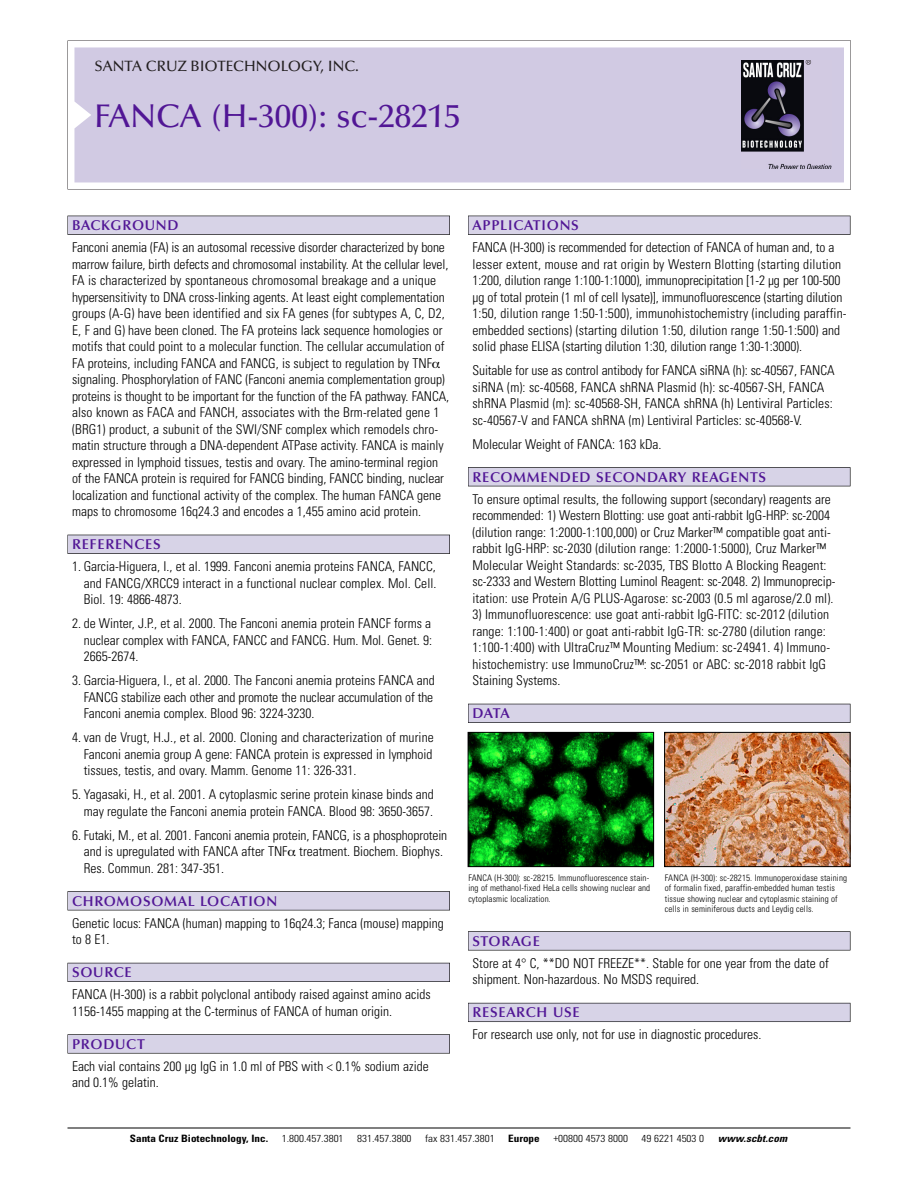
<style>
.page{position:relative;width:918px;height:1188px;background:#fff}
.page>*{position:absolute;margin:0;border:0;box-sizing:border-box;transform-origin:0 0}
.t1{font:500 33px "Optima";color:#511695}
.t2{font:500 15px "Optima";color:#231f20}
.t3{font:600 14.25px "Optima";letter-spacing:.05em;color:#511695}
.t4{font:300 condensed 13.5px/16.5px "Univers";color:#000}
.t5{font:300 condensed 10.2px "Univers";color:#000;scale:1.1 1}
.t6{font:700 condensed 10.2px "Univers";color:#000;scale:1.1 1}
.t7{font:italic 700 condensed 10.2px "Univers";letter-spacing:.005em;color:#000;scale:1.1 1}
.t8{font:300 condensed 9px/10.5px "Univers";letter-spacing:.015em;color:#000;text-align:justify}
</style>
<div class="page">
<svg style="left:68px;top:40px;width:783px;height:149px"></svg>
<div style="left:74px;top:47px;width:770px;height:135px;background:#d1cae3"></div>
<img style="left:741px;top:60px;width:90px;height:108px">
<div style="left:68px;top:216px;width:382px;height:19px;background:#525155"></div>
<div style="left:68px;top:216px;width:381px;height:18px;background:#d7d3e7"></div>
<div style="left:68px;top:535px;width:382px;height:19px;background:#515055"></div>
<div style="left:68px;top:535px;width:381px;height:18px;background:#d7d3e7"></div>
<div style="left:68px;top:891px;width:382px;height:19px;background:#545357"></div>
<div style="left:68px;top:892px;width:381px;height:18px;background:#d7d3e7"></div>
<div style="left:68px;top:963px;width:382px;height:19px;background:#54535a"></div>
<div style="left:68px;top:963px;width:381px;height:18px;background:#d7d3e7"></div>
<svg style="left:68px;top:1034px;width:382px;height:20px"></svg>
<div style="left:68px;top:1035px;width:381px;height:18px;background:#d7d3e7"></div>
<div style="left:468px;top:216px;width:382px;height:19px;background:#525155"></div>
<div style="left:468px;top:216px;width:382px;height:18px;background:#d7d3e7"></div>
<div style="left:468px;top:467px;width:382px;height:19px;background:#525155"></div>
<div style="left:468px;top:468px;width:382px;height:18px;background:#d7d3e7"></div>
<div style="left:468px;top:704px;width:382px;height:19px;background:#525158"></div>
<div style="left:468px;top:704px;width:382px;height:18px;background:#d7d3e7"></div>
<div style="left:468px;top:931px;width:382px;height:19px;background:#575759"></div>
<div style="left:468px;top:932px;width:382px;height:18px;background:#d7d3e7"></div>
<div style="left:468px;top:1003px;width:382px;height:19px;background:#5b5a62"></div>
<div style="left:468px;top:1003px;width:382px;height:18px;background:#d7d3e7"></div>
<hr style="left:68px;top:1128px;width:782px;height:1px;background:#000">
<img style="left:470px;top:734px;width:182px;height:131px">
<div style="left:468px;top:732px;width:186px;height:135px;border:1px solid #000"></div>
<img style="left:666px;top:734px;width:182px;height:131px">
<div style="left:664px;top:732px;width:186px;height:135px;border:1px solid #000"></div>
<p class="t2" style="left:94px;top:61px;width:266px">SANTA CRUZ BIOTECHNOLOGY, INC.</p>
<h1 class="t1" style="left:94px;top:103px;width:368px">FANCA (H-300): sc-28215</h1>
<p class="t3" style="left:72px;top:219px;width:108px">BACKGROUND</p>
<p class="t4" style="left:72px;top:240px;width:379px">Fanconi anemia (FA) is an autosomal recessive disorder characterized by bone marrow failure, birth defects and chromosomal instability. At the cellular level, FA is characterized by spontaneous chromosomal breakage and a unique hypersensitivity to DNA cross-linking agents. At least eight complementation groups (A-G) have been identified and six FA genes (for subtypes A, C, D2, E, F and G) have been cloned. The FA proteins lack sequence homologies or motifs that could point to a molecular function. The cellular accumulation of FA proteins, including FANCA and FANCG, is subject to regulation by TNF signaling. Phosphorylation of FANC (Fanconi anemia complementation group) proteins is thought to be important for the function of the FA pathway. FANCA, also known as FACA and FANCH, associates with the Brm-related gene 1 (BRG1) product, a subunit of the SWI/SNF complex which remodels chro&shy;matin structure through a DNA-dependent ATPase activity. FANCA is mainly expressed in lymphoid tissues, testis and ovary. The amino-terminal region of the FANCA protein is required for FANCG binding, FANCC binding, nuclear localization and functional activity of the complex. The human FANCA gene maps to chromosome 16q24.3 and encodes a 1,455 amino acid protein.</p>
<p class="t3" style="left:72px;top:539px;width:90px">REFERENCES</p>
<p class="t4" style="left:84px;top:559px;width:354px;text-align:justify;text-indent:-12px">1. Garcia-Higuera, I., et al. 1999. Fanconi anemia proteins FANCA, FANCC, and FANCG/XRCC9 interact in a functional nuclear complex. Mol. Cell.<br>Biol. 19: 4866-4873.</p>
<p class="t4" style="left:84px;top:616px;width:350px;text-align:justify;text-indent:-12px">2. de Winter, J.P., et al. 2000. The Fanconi anemia protein FANCF forms a nuclear complex with FANCA, FANCC and FANCG. Hum. Mol. Genet. 9:<br>2665-2674.</p>
<p class="t4" style="left:84px;top:673px;width:353px;text-align:justify;text-indent:-12px">3. Garcia-Higuera, I., et al. 2000. The Fanconi anemia proteins FANCA and FANCG stabilize each other and promote the nuclear accumulation of the Fanconi anemia complex. Blood 96: 3224-3230.</p>
<p class="t4" style="left:84px;top:730px;width:352px;text-align:justify;text-indent:-12px">4. van de Vrugt, H.J., et al. 2000. Cloning and characterization of murine Fanconi anemia group A gene: FANCA protein is expressed in lymphoid tissues, testis, and ovary. Mamm. Genome 11: 326-331.</p>
<p class="t4" style="left:72px;top:787px;width:363px;text-align:right">5. Yagasaki, H., et al. 2001. A cytoplasmic serine protein kinase binds and may regulate the Fanconi anemia protein FANCA. Blood 98: 3650-3657.</p>
<p class="t4" style="left:84px;top:828px;width:365px;text-indent:-12px">6. Futaki, M., et al. 2001. Fanconi anemia protein, FANCG, is a phosphoprotein and is upregulated with FANCA after TNF treatment. Biochem. Biophys.<br>Res. Commun. 281: 347-351.</p>
<p class="t3" style="left:72px;top:895px;width:207px">CHROMOSOMAL LOCATION</p>
<p class="t4" style="left:72px;top:916px;width:373px">Genetic locus: FANCA (human) mapping to 16q24.3; Fanca (mouse) mapping to 8 E1.</p>
<p class="t3" style="left:72px;top:967px;width:61px">SOURCE</p>
<p class="t4" style="left:72px;top:987px;width:360px">FANCA (H-300) is a rabbit polyclonal antibody raised against amino acids<br>1156-1455 mapping at the C-terminus of FANCA of human origin.</p>
<p class="t3" style="left:72px;top:1038px;width:74px">PRODUCT</p>
<p class="t4" style="left:72px;top:1059px;width:358px">Each vial contains 200 µg IgG in 1.0 ml of PBS with &lt; 0.1% sodium azide and 0.1% gelatin.</p>
<p class="t3" style="left:473px;top:219px;width:108px">APPLICATIONS</p>
<p class="t4" style="left:473px;top:240px;width:376px">FANCA (H-300) is recommended for detection of FANCA of human and, to a lesser extent, mouse and rat origin by Western Blotting (starting dilution 1:200, dilution range 1:100-1:1000), immunoprecipitation [1-2 µg per 100-500 µg of total protein (1 ml of cell lysate)], immunofluorescence (starting dilution 1:50, dilution range 1:50-1:500), immunohistochemistry (including paraffin&shy;embedded sections) (starting dilution 1:50, dilution range 1:50-1:500) and solid phase ELISA (starting dilution 1:30, dilution range 1:30-1:3000).</p>
<p class="t4" style="left:473px;top:363px;width:364px">Suitable for use as control antibody for FANCA siRNA (h): sc-40567, FANCA siRNA (m): sc-40568, FANCA shRNA Plasmid (h): sc-40567-SH, FANCA shRNA Plasmid (m): sc-40568-SH, FANCA shRNA (h) Lentiviral Particles: sc-40567-V and FANCA shRNA (m) Lentiviral Particles: sc-40568-V.</p>
<p class="t4" style="left:473px;top:437px;width:191px">Molecular Weight of FANCA: 163 kDa.</p>
<p class="t3" style="left:473px;top:471px;width:295px">RECOMMENDED SECONDARY REAGENTS</p>
<p class="t4" style="left:473px;top:492px;width:364px">To ensure optimal results, the following support (secondary) reagents are recommended: 1) Western Blotting: use goat anti-rabbit IgG-HRP: sc-2004 (dilution range: 1:2000-1:100,000) or Cruz Marker™ compatible goat anti&shy;rabbit IgG-HRP: sc-2030 (dilution range: 1:2000-1:5000), Cruz Marker™ Molecular Weight Standards: sc-2035, TBS Blotto A Blocking Reagent: sc-2333 and Western Blotting Luminol Reagent: sc-2048. 2) Immunoprecip&shy;itation: use Protein A/G PLUS-Agarose: sc-2003 (0.5 ml agarose/2.0 ml).</p>
<p class="t4" style="left:473px;top:607px;width:359px">3) Immunofluorescence: use goat anti-rabbit IgG-FITC: sc-2012 (dilution range: 1:100-1:400) or goat anti-rabbit IgG-TR: sc-2780 (dilution range:<br>1:100-1:400) with UltraCruz™ Mounting Medium: sc-24941. 4) Immuno&shy;histochemistry: use ImmunoCruz™: sc-2051 or ABC: sc-2018 rabbit IgG Staining Systems.</p>
<p class="t3" style="left:473px;top:708px;width:39px">DATA</p>
<p class="t8" style="left:468px;top:873px;width:183px">FANCA (H-300): sc-28215. Immunofluorescence stain&shy;ing of methanol-fixed HeLa cells showing nuclear and cytoplasmic localization.</p>
<p class="t8" style="left:665px;top:873px;width:184px;text-align:left">FANCA (H-300): sc-28215. Immunoperoxidase staining of formalin fixed, paraffin-embedded human testis tissue showing nuclear and cytoplasmic staining of cells in seminiferous ducts and Leydig cells.</p>
<p class="t3" style="left:473px;top:935px;width:69px">STORAGE</p>
<p class="t4" style="left:473px;top:956px;width:358px">Store at 4° C, **DO NOT FREEZE**. Stable for one year from the date of shipment. Non-hazardous. No MSDS required.</p>
<p class="t3" style="left:473px;top:1007px;width:109px">RESEARCH USE</p>
<p class="t4" style="left:473px;top:1027px;width:290px">For research use only, not for use in diagnostic procedures.</p>
<p class="t6" style="left:130px;top:1135px;width:127px">Santa Cruz Biotechnology, Inc.</p>
<p class="t5" style="left:282px;top:1135px;width:58px">1.800.457.3801</p>
<p class="t5" style="left:357px;top:1135px;width:51px">831.457.3800</p>
<p class="t5" style="left:425px;top:1135px;width:65px">fax 831.457.3801</p>
<p class="t6" style="left:508px;top:1135px;width:30px">Europe</p>
<p class="t5" style="left:553px;top:1135px;width:69px">+00800 4573 8000</p>
<p class="t5" style="left:642px;top:1135px;width:58px">49 6221 4503 0</p>
<p class="t7" style="left:718px;top:1135px;width:64px">www.scbt.com</p>
</div>
